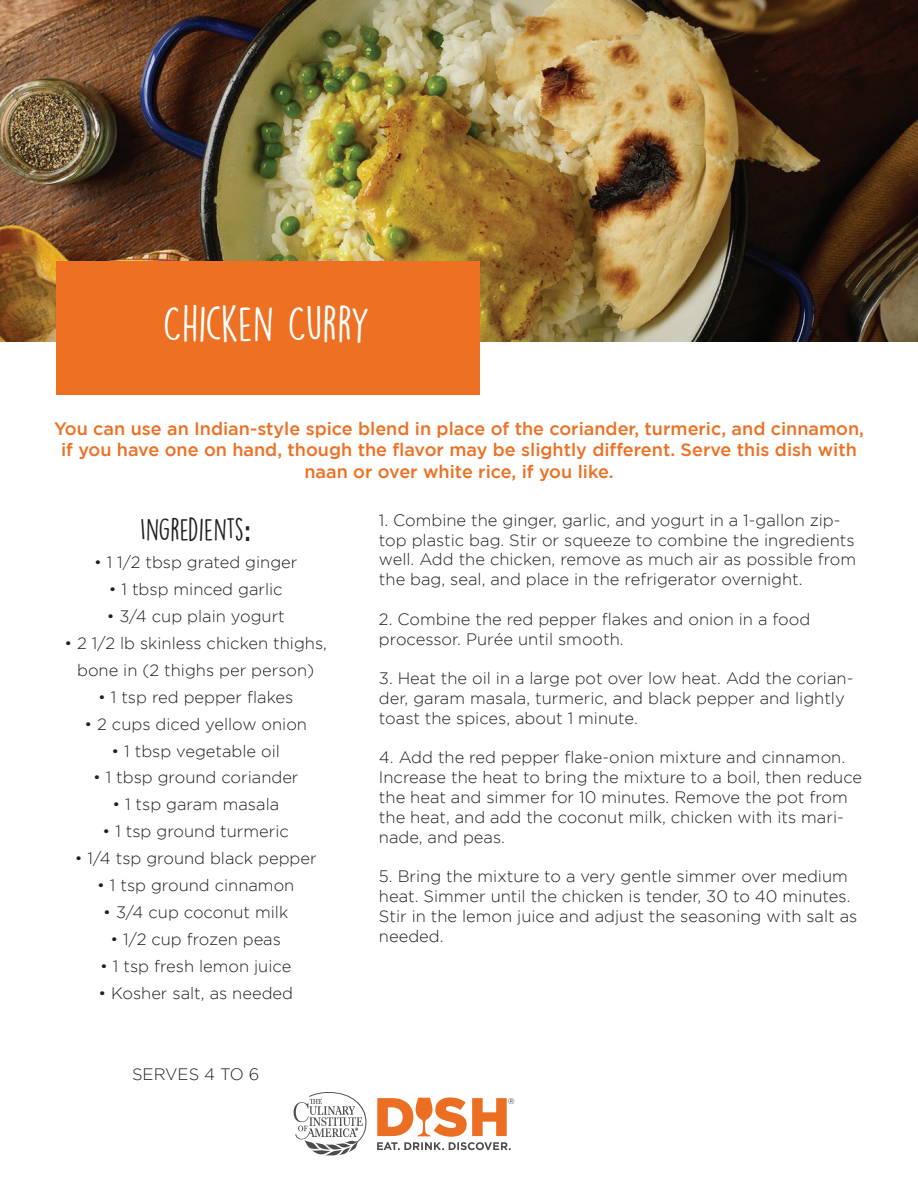
<style>
.page{position:relative;width:918px;height:1188px;background:#fff}
.page>*{position:absolute;margin:0;border:0;box-sizing:border-box;transform-origin:0 0}
.t1{font:45px "DK Lemon Yellow Sun";letter-spacing:-.01em;color:#fff}
.t2{font:28.5px "DK Lemon Yellow Sun";color:#231f20}
.t3{font:500 18px/21.6px "Gotham";color:#ed7023;text-align:center}
.t4{font:300 16.5px/19.8px "Gotham";color:#231f20}
.s1{font-family:"Raleway";font-weight:700}
</style>
<div class="page">
<img style="left:0;top:0;width:918px;height:341px">
<div style="left:56px;top:261px;width:424px;height:134px;background:#ed7023"></div>
<svg style="left:294px;top:1092px;width:72px;height:64px"></svg>
<svg style="left:377px;top:1097px;width:137px;height:53px"></svg>
<h1 class="t1" style="left:163px;top:296px;width:209px">CHICKEN CURRY</h1>
<p class="t3" style="left:54px;top:417px;width:812px">You can use an Indian-style spice blend in place of the coriander, turmeric, and cinnamon, if you have one on hand, though the flavor may be slightly different. Serve this dish with naan or over white rice, if you like.</p>
<h2 class="t2" style="left:140px;top:512px;width:112px">INGREDIENTS<span class="s1">:</span></h2>
<p class="t4" style="left:94px;top:552px;width:205px">• 1 1/2 tbsp grated ginger</p>
<p class="t4" style="left:109px;top:579px;width:175px">• 1 tbsp minced garlic</p>
<p class="t4" style="left:107px;top:606px;width:180px">• 3/4 cup plain yogurt</p>
<p class="t4" style="left:65px;top:629px;width:264px;line-height:27px;text-align:center">• 2 1/2 lb skinless chicken thighs, bone in (2 thighs per person)</p>
<p class="t4" style="left:98px;top:687px;width:197px">• 1 tsp red pepper flakes</p>
<p class="t4" style="left:85px;top:714px;width:224px">• 2 cups diced yellow onion</p>
<p class="t4" style="left:112px;top:741px;width:170px">• 1 tbsp vegetable oil</p>
<p class="t4" style="left:93px;top:768px;width:207px">• 1 tbsp ground coriander</p>
<p class="t4" style="left:112px;top:795px;width:168px">• 1 tsp garam masala</p>
<p class="t4" style="left:103px;top:822px;width:188px">• 1 tsp ground turmeric</p>
<p class="t4" style="left:75px;top:849px;width:243px">• 1/4 tsp ground black pepper</p>
<p class="t4" style="left:97px;top:876px;width:199px">• 1 tsp ground cinnamon</p>
<p class="t4" style="left:103px;top:903px;width:186px">• 3/4 cup coconut milk</p>
<p class="t4" style="left:111px;top:930px;width:172px">• 1/2 cup frozen peas</p>
<p class="t4" style="left:100px;top:957px;width:193px">• 1 tsp fresh lemon juice</p>
<p class="t4" style="left:98px;top:984px;width:196px">• Kosher salt, as needed</p>
<p class="t4" style="left:132px;top:1065px;width:129px">SERVES 4 TO 6</p>
<p class="t4" style="left:379px;top:510px;width:479px">1. Combine the ginger, garlic, and yogurt in a 1-gallon zip&shy;top plastic bag. Stir or squeeze to combine the ingredients well. Add the chicken, remove as much air as possible from the bag, seal, and place in the refrigerator overnight.</p>
<p class="t4" style="left:379px;top:609px;width:433px">2. Combine the red pepper flakes and onion in a food processor. Purée until smooth.</p>
<p class="t4" style="left:379px;top:668px;width:476px">3. Heat the oil in a large pot over low heat. Add the corian&shy;der, garam masala, turmeric, and black pepper and lightly toast the spices, about 1 minute.</p>
<p class="t4" style="left:379px;top:747px;width:485px">4. Add the red pepper flake-onion mixture and cinnamon.<br>Increase the heat to bring the mixture to a boil, then reduce the heat and simmer for 10 minutes. Remove the pot from the heat, and add the coconut milk, chicken with its mari&shy;nade, and peas.</p>
<p class="t4" style="left:379px;top:866px;width:480px">5. Bring the mixture to a very gentle simmer over medium heat. Simmer until the chicken is tender, 30 to 40 minutes.<br>Stir in the lemon juice and adjust the seasoning with salt as needed.</p>
</div>
